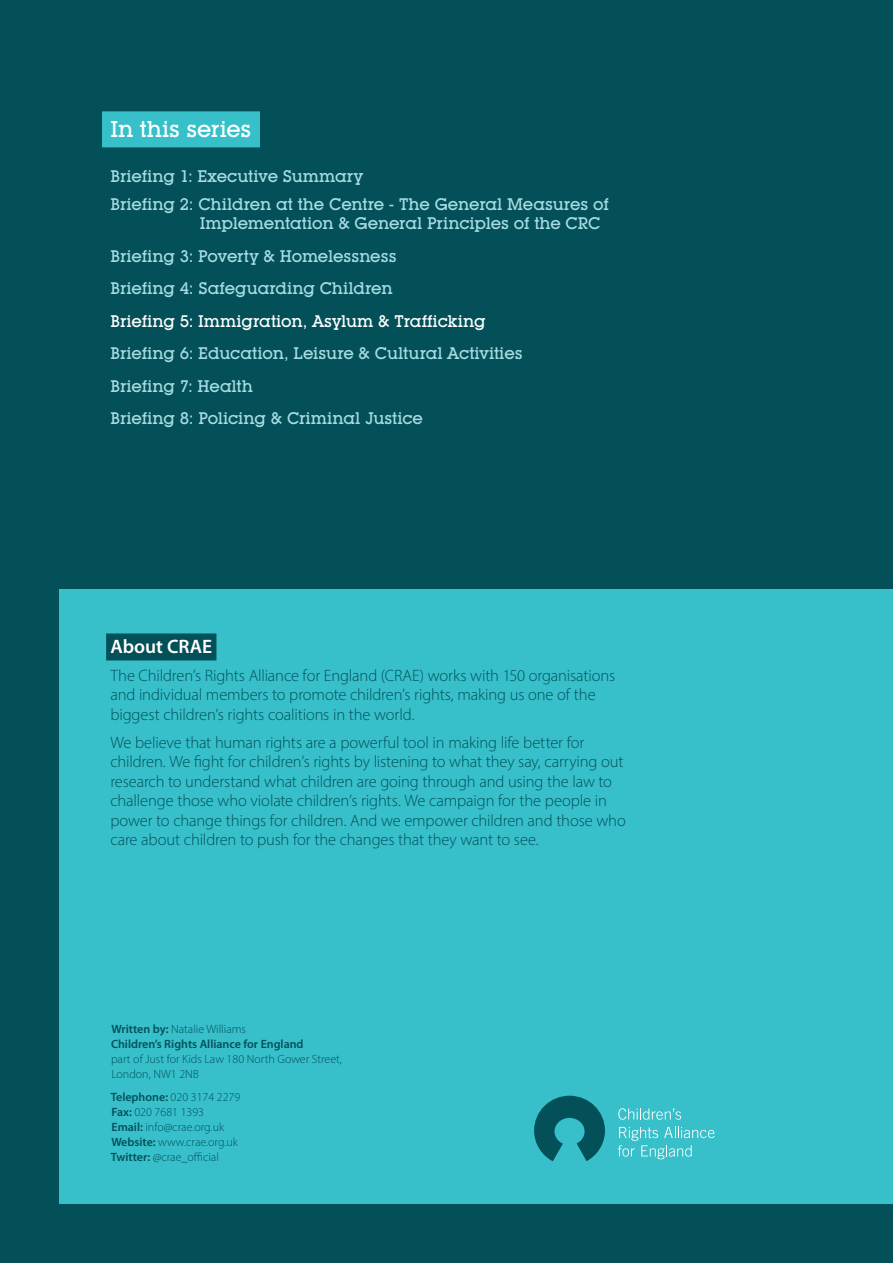
<style>
.page{position:relative;width:893px;height:1263px;background:#035059}
.page>*{position:absolute;margin:0;border:0;box-sizing:border-box;transform-origin:0 0}
.t1{font:500 22.5px "Lubalin Graph IT Cby BT";letter-spacing:-.005em;color:#fff}
.t2{font:600 19.5px "Myriad Pro";color:#fff}
.t3{font:300 16.5px/19.5px "Myriad Pro";letter-spacing:-.01em;color:#035059}
.t4{font:500 16.5px/19.5px "Lubalin Graph IT Cby BT";letter-spacing:-.01em;color:#a7dde2}
.t5{font:500 16.5px "Lubalin Graph IT Cby BT";letter-spacing:-.005em;color:#fff}
.BODY{font:300 12px "Myriad Pro";color:#035059}
.BODY-2{font:600 12px "Myriad Pro";color:#035059}
.s1{font-weight:600}
</style>
<div class="page">
<div style="left:60px;top:589px;width:833px;height:614px;background:#37c0ca"></div>
<svg style="left:534px;top:1096px;width:71px;height:65px"></svg>
<svg style="left:618px;top:1108px;width:63px;height:12px"></svg>
<svg style="left:618px;top:1127px;width:97px;height:32px"></svg>
<div style="left:102px;top:111px;width:158px;height:36px;background:#37c0ca"></div>
<div style="left:106px;top:633px;width:110px;height:27px;background:#035059"></div>
<h1 class="t1" style="left:111px;top:115px;width:142px">In this series</h1>
<h1 class="t4" style="left:111px;top:166px;width:254px">Briefing 1: Executive Summary</h1>
<h1 class="t4" style="left:200px;top:194px;width:411px;text-indent:-89px">Briefing 2: Children at the Centre - The General Measures of<br>Implementation &amp; General Principles of the CRC</h1>
<h1 class="t4" style="left:111px;top:246px;width:288px">Briefing 3: Poverty &amp; Homelessness</h1>
<h1 class="t4" style="left:111px;top:278px;width:284px">Briefing 4: Safeguarding Children</h1>
<h1 class="t5" style="left:111px;top:311px;width:377px">Briefing 5: Immigration, Asylum &amp; Trafficking</h1>
<h1 class="t4" style="left:111px;top:343px;width:414px">Briefing 6: Education, Leisure &amp; Cultural Activities</h1>
<h1 class="t4" style="left:111px;top:376px;width:144px">Briefing 7: Health</h1>
<h1 class="t4" style="left:111px;top:408px;width:314px">Briefing 8: Policing &amp; Criminal Justice</h1>
<h2 class="t2" style="left:110px;top:634px;width:103px">About CRAE</h2>
<h4 class="t3" style="left:110px;top:665px;width:506px">The Children’s Rights Alliance for England (CRAE) works with 150 organisations and individual members to promote children’s rights, making us one of the biggest children’s rights coalitions in the world.</h4>
<h4 class="t3" style="left:110px;top:732px;width:517px">We believe that human rights are a powerful tool in making life better for children. We fight for children’s rights by listening to what they say, carrying out research to understand what children are going through and using the law to challenge those who violate children’s rights. We campaign for the people in power to change things for children. And we empower children and those who care about children to push for the changes that they want to see.</h4>
<p class="BODY" style="left:111px;top:1021px;width:136px"><span class="s1">Written by:</span> Natalie Williams</p>
<p class="BODY-2" style="left:111px;top:1036px;width:194px">Children’s Rights Alliance for England</p>
<p class="BODY" style="left:111px;top:1051px;width:233px">part of Just for Kids Law 180 North Gower Street,</p>
<p class="BODY" style="left:111px;top:1066px;width:89px">London, NW1 2NB</p>
<p class="BODY" style="left:111px;top:1090px;width:131px"><span class="s1">Telephone:</span> 020 3174 2279</p>
<p class="BODY" style="left:111px;top:1105px;width:94px"><span class="s1">Fax:</span> 020 7681 1393</p>
<p class="BODY" style="left:111px;top:1120px;width:114px"><span class="s1">Email:</span> info@crae.org.uk</p>
<p class="BODY" style="left:111px;top:1135px;width:128px"><span class="s1">Website:</span> www.crae.org.uk</p>
<p class="BODY" style="left:111px;top:1150px;width:110px"><span class="s1">Twitter:</span> @crae_official</p>
</div>
